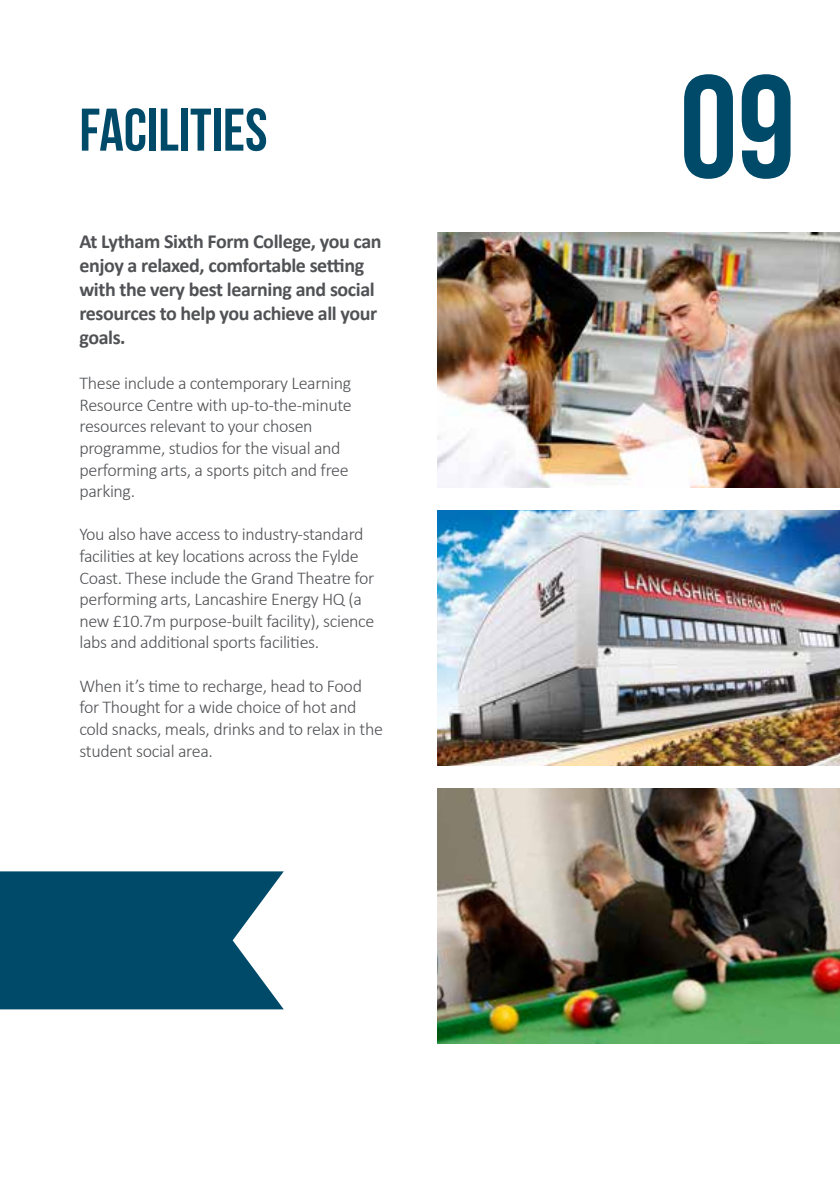
<style>
.page{position:relative;width:840px;height:1191px;background:#fff}
.page>*{position:absolute;margin:0;border:0;box-sizing:border-box;transform-origin:0 0}
.t1{font:700 146px "Bebas Neue";color:#004a69}
.t2{font:700 60px "Bebas Neue";color:#004a69}
.t3{font:700 20px/24px "Calibri";letter-spacing:-.02em;color:#515255}
.t4{font:300 18px/21.6px "Calibri";letter-spacing:-.02em;color:#515255}
</style>
<div class="page">
<svg style="left:0;top:871px;width:283px;height:138px;background:#175a76"></svg>
<img style="left:437px;top:233px;width:402px;height:255px">
<img style="left:437px;top:510px;width:402px;height:255px">
<img style="left:437px;top:788px;width:402px;height:255px">
<h2 class="t2" style="left:79px;top:97px;width:189px">FACILITIES</h2>
<p class="t3" style="left:79px;top:229px;width:303px">At Lytham Sixth Form College, you can enjoy a relaxed, comfortable setting with the very best learning and social resources to help you achieve all your goals.</p>
<p class="t4" style="left:79px;top:371px;width:273px">These include a contemporary Learning Resource Centre with up-to-the-minute resources relevant to your chosen programme, studios for the visual and performing arts, a sports pitch and free parking.</p>
<p class="t4" style="left:79px;top:523px;width:296px">You also have access to industry-standard facilities at key locations across the Fylde Coast. These include the Grand Theatre for performing arts, Lancashire Energy HQ (a new £10.7m purpose-built facility), science labs and additional sports facilities.</p>
<p class="t4" style="left:79px;top:674px;width:305px">When it’s time to recharge, head to Food for Thought for a wide choice of hot and cold snacks, meals, drinks and to relax in the student social area.</p>
<h1 class="t1" style="left:679px;top:47px;width:117px">09</h1>
</div>
